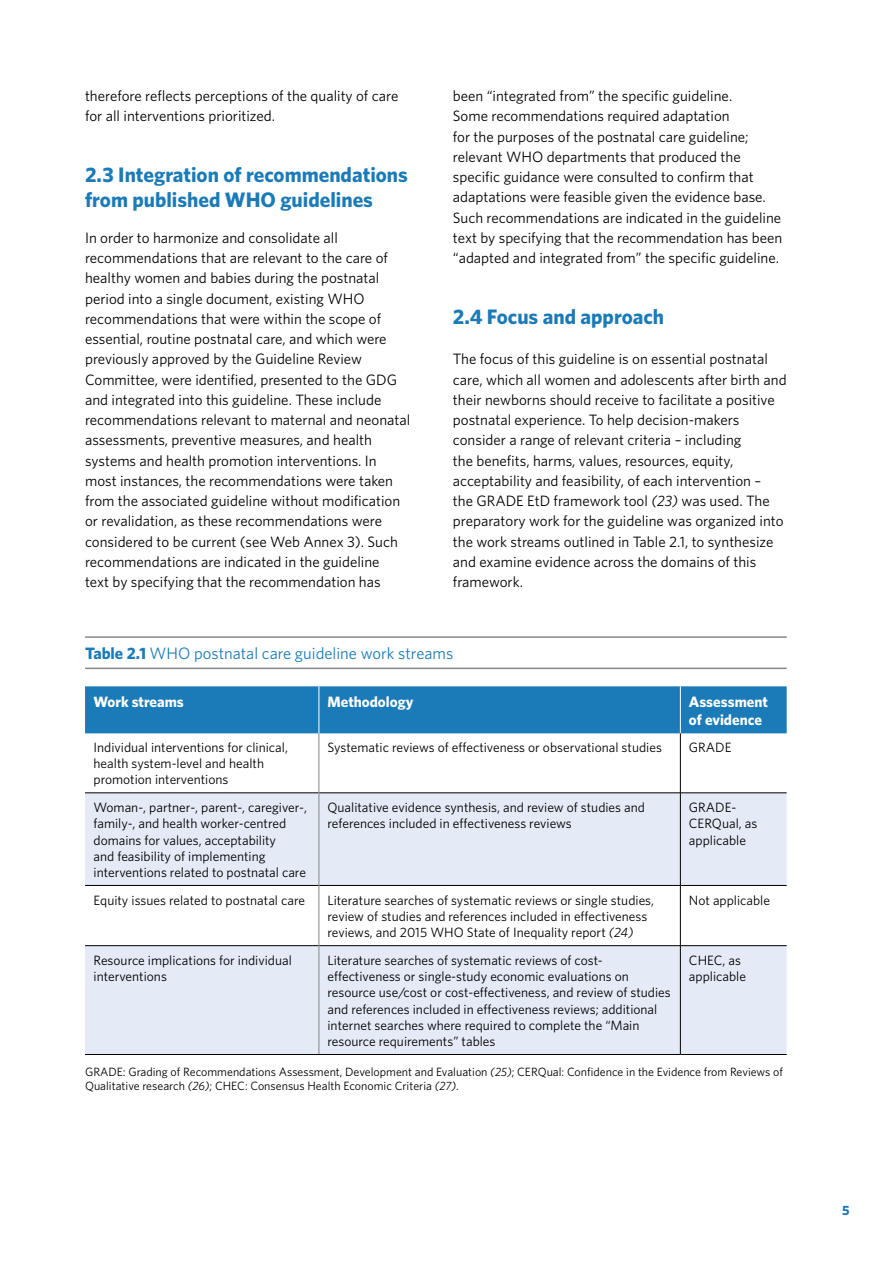
<style>
.page{position:relative;width:893px;height:1263px;background:#fff}
.page>*{position:absolute;margin:0;border:0;box-sizing:border-box;transform-origin:0 0}
.heading_level_1{font:700 21px/25.2px "Whitney";color:#1b7bb8}
.table_title{font:16.5px "Whitney";color:#1b7bb8}
.body{font:15px/20.2px "Whitney";color:#000}
.table_header_row{font:700 15px/18px "Whitney";color:#fff}
.table_body{font:13.5px/16.2px "Whitney";color:#000}
.t1{font:700 13.5px "Whitney";color:#1b7bb8}
.note{font:12px/14.4px "Whitney";color:#000}
.s1{font-style:italic}
.s2{font-weight:700}
</style>
<div class="page">
<hr style="left:85px;top:636px;width:702px;height:2px;background:#878787">
<hr style="left:85px;top:668px;width:702px;height:1px;background:#878787">
<div style="left:85px;top:686px;width:702px;height:47px;background:#1b7bb8"></div>
<svg style="left:85px;top:793px;width:702px;height:261px;fill:#e4eaf6"></svg>
<hr style="left:85px;top:792px;width:234px;height:1px;background:#000">
<hr style="left:319px;top:792px;width:361px;height:1px;background:#000">
<hr style="left:681px;top:792px;width:106px;height:1px;background:#000">
<hr style="left:85px;top:885px;width:234px;height:1px;background:#000">
<hr style="left:319px;top:885px;width:361px;height:1px;background:#000">
<hr style="left:681px;top:885px;width:106px;height:1px;background:#000">
<hr style="left:85px;top:945px;width:234px;height:1px;background:#000">
<hr style="left:319px;top:945px;width:361px;height:1px;background:#000">
<hr style="left:681px;top:945px;width:106px;height:1px;background:#000">
<hr style="left:319px;top:686px;width:1px;height:47px;background:#fff">
<hr style="left:680px;top:686px;width:1px;height:47px;background:#fff">
<hr style="left:319px;top:733px;width:1px;height:60px;background:#878787">
<hr style="left:319px;top:793px;width:1px;height:92px;background:#878787">
<hr style="left:319px;top:885px;width:1px;height:61px;background:#878787">
<hr style="left:319px;top:946px;width:1px;height:108px;background:#878787">
<hr style="left:680px;top:733px;width:1px;height:60px;background:#000">
<hr style="left:680px;top:793px;width:1px;height:92px;background:#000">
<hr style="left:680px;top:885px;width:1px;height:61px;background:#000">
<hr style="left:680px;top:946px;width:1px;height:108px;background:#000">
<hr style="left:85px;top:1054px;width:234px;height:1px;background:#000">
<hr style="left:319px;top:1054px;width:361px;height:1px;background:#000">
<hr style="left:680px;top:1054px;width:107px;height:1px;background:#000">
<p class="body" style="left:85px;top:85px;width:315px">therefore reflects perceptions of the quality of care for all interventions prioritized.</p>
<p class="heading_level_1" style="left:85px;top:162px;width:324px">2.3 Integration of recommendations from published WHO guidelines</p>
<p class="body" style="left:85px;top:227px;width:327px">In order to harmonize and consolidate all recommendations that are relevant to the care of healthy women and babies during the postnatal period into a single document, existing WHO recommendations that were within the scope of essential, routine postnatal care, and which were previously approved by the Guideline Review Committee, were identified, presented to the GDG and integrated into this guideline. These include recommendations relevant to maternal and neonatal assessments, preventive measures, and health systems and health promotion interventions. In most instances, the recommendations were taken from the associated guideline without modification or revalidation, as these recommendations were considered to be current (see Web Annex 3). Such recommendations are indicated in the guideline<br>text by specifying that the recommendation has</p>
<p class="body" style="left:453px;top:85px;width:331px">been “integrated from” the specific guideline.<br>Some recommendations required adaptation<br>for the purposes of the postnatal care guideline; relevant WHO departments that produced the specific guidance were consulted to confirm that adaptations were feasible given the evidence base.<br>Such recommendations are indicated in the guideline text by specifying that the recommendation has been “adapted and integrated from” the specific guideline.</p>
<p class="heading_level_1" style="left:453px;top:303px;width:213px">2.4 Focus and approach</p>
<p class="body" style="left:453px;top:349px;width:335px">The focus of this guideline is on essential postnatal care, which all women and adolescents after birth and their newborns should receive to facilitate a positive postnatal experience. To help decision-makers consider a range of relevant criteria – including<br>the benefits, harms, values, resources, equity, acceptability and feasibility, of each intervention –<br>the GRADE EtD framework tool <span class="s1">(23)</span> was used. The preparatory work for the guideline was organized into the work streams outlined in Table 2.1, to synthesize and examine evidence across the domains of this framework.</p>
<p class="table_title" style="left:85px;top:642px;width:370px"><span class="s2">Table 2.1</span> WHO postnatal care guideline work streams</p>
<p class="table_header_row" style="left:94px;top:692px;width:92px">Work streams</p>
<p class="table_header_row" style="left:327px;top:692px;width:87px">Methodology</p>
<p class="table_header_row" style="left:689px;top:692px;width:81px">Assessment of evidence</p>
<p class="table_body" style="left:94px;top:739px;width:196px">Individual interventions for clinical, health system-level and health promotion interventions</p>
<p class="table_body" style="left:327px;top:739px;width:336px">Systematic reviews of effectiveness or observational studies</p>
<p class="table_body" style="left:689px;top:739px;width:44px">GRADE</p>
<p class="table_body" style="left:94px;top:799px;width:215px">Woman-, partner-, parent-, caregiver-, family-, and health worker-centred domains for values, acceptability<br>and feasibility of implementing interventions related to postnatal care</p>
<p class="table_body" style="left:327px;top:799px;width:319px">Qualitative evidence synthesis, and review of studies and references included in effectiveness reviews</p>
<p class="table_body" style="left:689px;top:799px;width:70px">GRADE-<br>CERQual, as applicable</p>
<p class="table_body" style="left:94px;top:892px;width:213px">Equity issues related to postnatal care</p>
<p class="table_body" style="left:327px;top:892px;width:328px">Literature searches of systematic reviews or single studies, review of studies and references included in effectiveness reviews, and 2015 WHO State of Inequality report <span class="s1">(24)</span></p>
<p class="table_body" style="left:689px;top:892px;width:83px">Not applicable</p>
<p class="table_body" style="left:94px;top:952px;width:200px">Resource implications for individual interventions</p>
<p class="table_body" style="left:327px;top:952px;width:345px">Literature searches of systematic reviews of cost&shy;effectiveness or single-study economic evaluations on resource use/cost or cost-effectiveness, and review of studies and references included in effectiveness reviews; additional internet searches where required to complete the “Main resource requirements” tables</p>
<p class="table_body" style="left:689px;top:952px;width:59px">CHEC, as applicable</p>
<p class="note" style="left:85px;top:1064px;width:699px">GRADE: Grading of Recommendations Assessment, Development and Evaluation <span class="s1">(25)</span>; CERQual: Confidence in the Evidence from Reviews of<br>Qualitative research <span class="s1">(26)</span>; CHEC: Consensus Health Economic Criteria <span class="s1">(27)</span>.</p>
<p class="t1" style="left:842px;top:1201px;width:9px">5</p>
</div>
